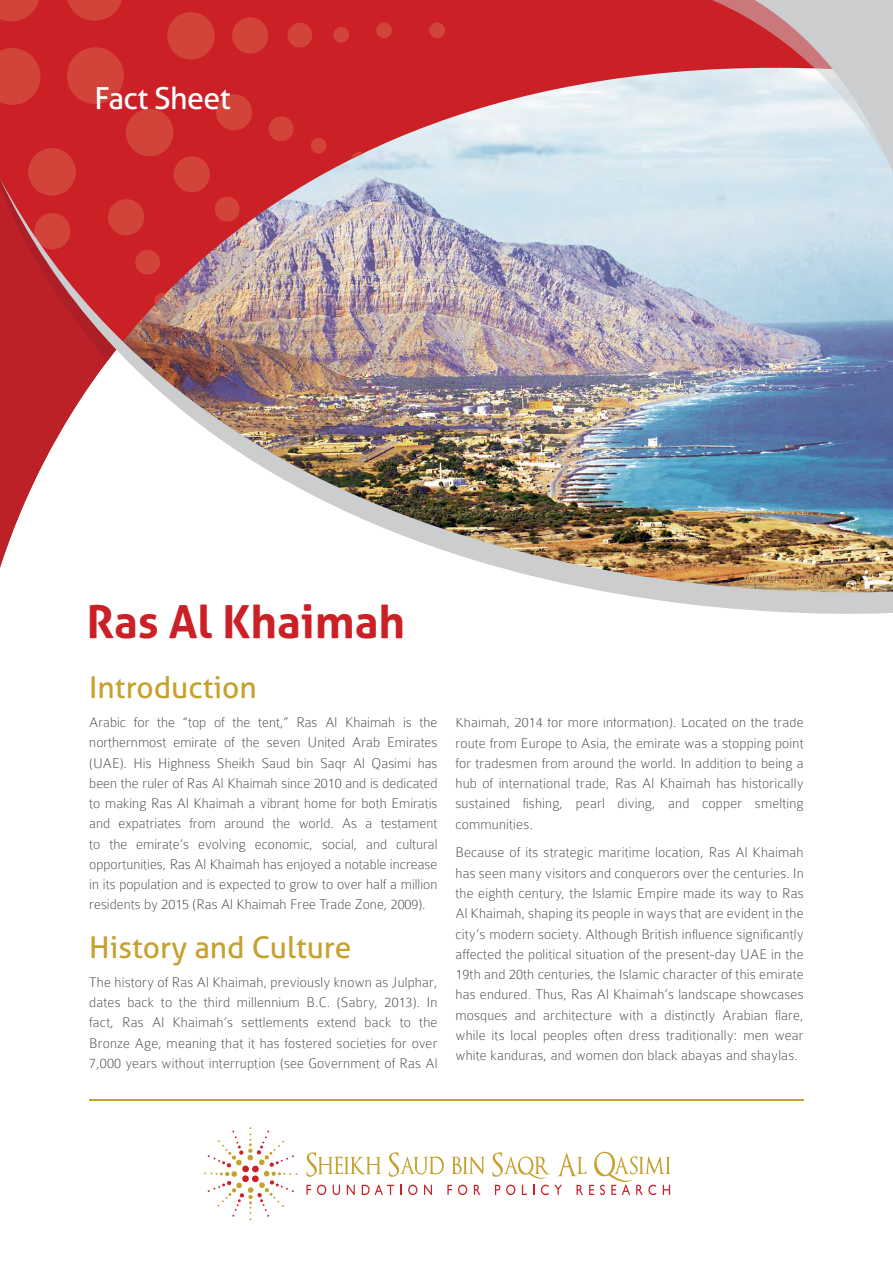
<style>
.page{position:relative;width:893px;height:1263px;background:#fff}
.page>*{position:absolute;margin:0;border:0;box-sizing:border-box;transform-origin:0 0}
.t1{font:700 45.45px "Aller";color:#cc2027}
.t2{font:30.45px "Aller";letter-spacing:-.02em;color:#fff}
.t3{font:30px "Aller";color:#c6a12e}
.t4{font:100 15px/20.2px "Colaborate";letter-spacing:.01em;color:#414042;text-align:justify}
</style>
<div class="page">
<svg style="left:0;top:0;width:647px;height:178px;background:#d05c63"></svg>
<svg style="left:306px;top:1152px;width:75px;height:25px"></svg>
<svg style="left:389px;top:1152px;width:55px;height:25px"></svg>
<svg style="left:451px;top:1156px;width:34px;height:18px"></svg>
<svg style="left:306px;top:1185px;width:5px;height:10px"></svg>
<svg style="left:317px;top:1184px;width:9px;height:11px"></svg>
<svg style="left:333px;top:1185px;width:7px;height:10px"></svg>
<svg style="left:347px;top:1185px;width:8px;height:10px"></svg>
<svg style="left:362px;top:1185px;width:32px;height:10px"></svg>
<svg style="left:400px;top:1185px;width:2px;height:10px"></svg>
<svg style="left:408px;top:1184px;width:9px;height:11px"></svg>
<svg style="left:424px;top:1185px;width:8px;height:10px"></svg>
<svg style="left:447px;top:1185px;width:5px;height:10px"></svg>
<svg style="left:458px;top:1184px;width:9px;height:11px"></svg>
<svg style="left:474px;top:1185px;width:6px;height:10px"></svg>
<svg style="left:492px;top:1152px;width:179px;height:43px"></svg>
<svg style="left:204px;top:1127px;width:93px;height:93px"></svg>
<svg style="left:0;top:0;width:43px;height:24px"></svg>
<svg style="left:63px;top:0;width:63px;height:24px;background:#cf3331"></svg>
<svg style="left:350px;top:151px;width:18px;height:18px"></svg>
<svg style="left:399px;top:171px;width:18px;height:7px"></svg>
<svg style="left:310px;top:137px;width:18px;height:18px"></svg>
<div style="left:376px;top:22px;width:16px;height:16px;background:#d2443a;border-radius:50%"></div>
<div style="left:429px;top:22px;width:16px;height:16px;background:#d2443a;border-radius:50%"></div>
<div style="left:333px;top:27px;width:16px;height:16px;background:#d2443a;border-radius:50%"></div>
<div style="left:287px;top:23px;width:25px;height:25px;background:#d2443a;border-radius:50%"></div>
<div style="left:232px;top:17px;width:36px;height:37px;background:#d2443a;border-radius:50%"></div>
<div style="left:167px;top:12px;width:48px;height:48px;background:#d2443a;border-radius:50%"></div>
<svg style="left:0;top:44px;width:297px;height:134px;background:#cd292b"></svg>
<img style="left:0;top:178px;width:893px;height:436px">
<hr style="left:89px;top:1099px;width:715px;height:1px;background:#c6a12e">
<svg style="left:647px;top:0;width:8px;height:215px;background:#d6a4aa"></svg>
<svg style="left:655px;top:0;width:238px;height:238px;background:#d3c1c8"></svg>
<h2 class="t2" style="left:95px;top:80px;width:138px">Fact Sheet</h2>
<h1 class="t1" style="left:86px;top:594px;width:320px">Ras Al Khaimah</h1>
<h3 class="t3" style="left:89px;top:669px;width:169px">Introduction</h3>
<p class="t4" style="left:89px;top:712px;width:350px">Arabic for the “top of the tent,” Ras Al Khaimah is the northernmost emirate of the seven United Arab Emirates (UAE). His Highness Sheikh Saud bin Saqr Al Qasimi has been the ruler of Ras Al Khaimah since 2010 and is dedicated to making Ras Al Khaimah a vibrant home for both Emiratis and expatriates from around the world. As a testament to the emirate’s evolving economic, social, and cultural opportunities, Ras Al Khaimah has enjoyed a notable increase in its population and is expected to grow to over half a million residents by 2015 (Ras Al Khaimah Free Trade Zone, 2009).</p>
<h3 class="t3" style="left:89px;top:929px;width:264px">History and Culture</h3>
<p class="t4" style="left:89px;top:972px;width:350px">The history of Ras Al Khaimah, previously known as Julphar, dates back to the third millennium B.C. (Sabry, 2013). In fact, Ras Al Khaimah’s settlements extend back to the Bronze Age, meaning that it has fostered societies for over 7,000 years without interruption (see Government of Ras Al</p>
<p class="t4" style="left:455px;top:712px;width:350px">Khaimah, 2014 for more information). Located on the trade route from Europe to Asia, the emirate was a stopping point for tradesmen from around the world. In addition to being a hub of international trade, Ras Al Khaimah has historically sustained fishing, pearl diving, and copper smelting communities.</p>
<p class="t4" style="left:455px;top:842px;width:350px">Because of its strategic maritime location, Ras Al Khaimah has seen many visitors and conquerors over the centuries. In the eighth century, the Islamic Empire made its way to Ras Al Khaimah, shaping its people in ways that are evident in the city’s modern society. Although British influence significantly affected the political situation of the present-day UAE in the 19th and 20th centuries, the Islamic character of this emirate has endured. Thus, Ras Al Khaimah’s landscape showcases mosques and architecture with a distinctly Arabian flare, while its local peoples often dress traditionally: men wear white kanduras, and women don black abayas and shaylas.</p>
</div>
